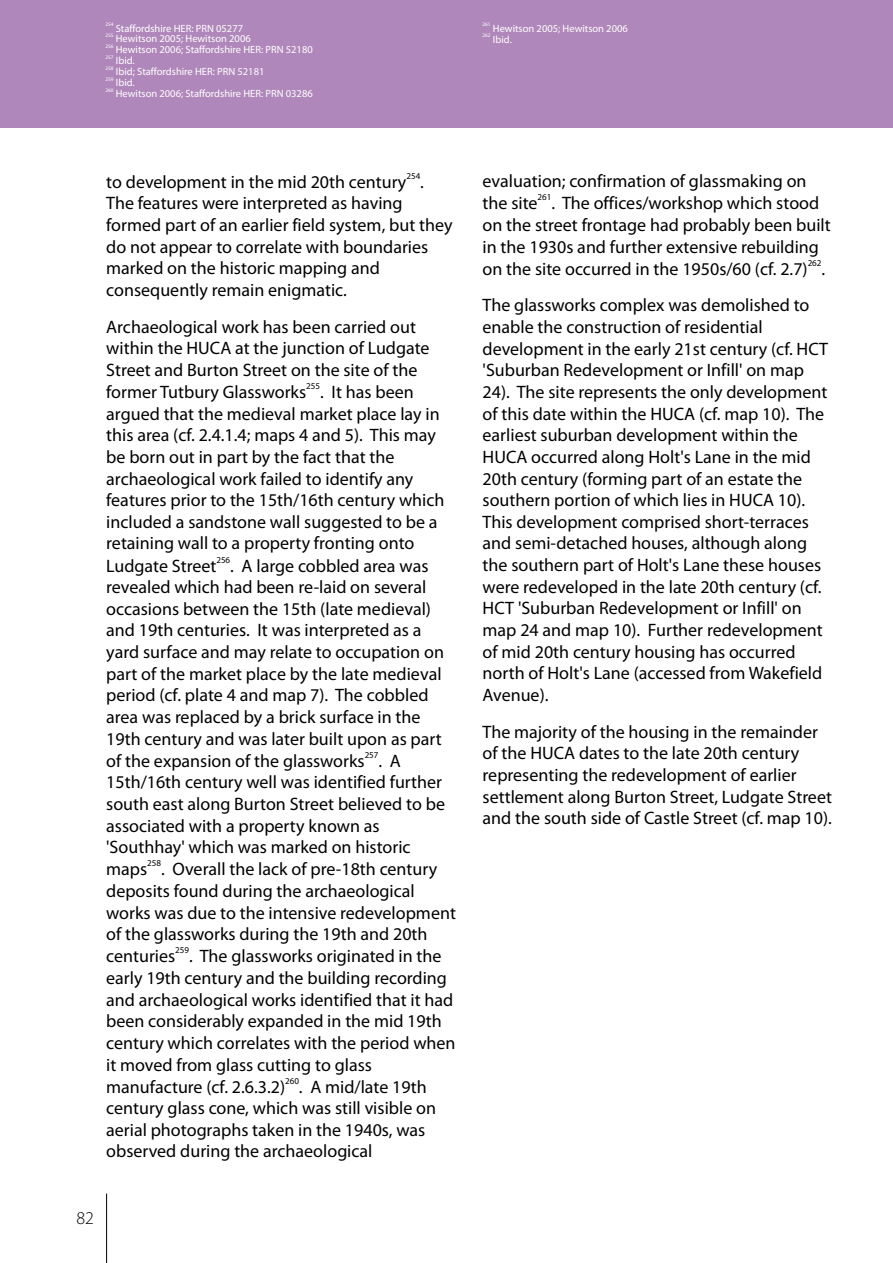
<style>
.page{position:relative;width:893px;height:1263px;background:#fff}
.page>*{position:absolute;margin:0;border:0;box-sizing:border-box;transform-origin:0 0}
.t1{font:18px/21.6px "Myriad Pro";color:#000}
.t2{font:300 18px "Myriad Pro";color:#000}
.t3{font:10.5px "Myriad Pro";color:#fff}
.t4{font:9px "Myriad Pro";color:#000}
.t5{font:5.25px "Myriad Pro";color:#fff}
</style>
<div class="page">
<div style="left:0;top:0;width:893px;height:128px;background:#b087ba"></div>
<hr style="left:106px;top:1193px;width:1px;height:70px;background:#000">
<p class="t5" style="left:105px;top:22px;width:10px">254</p>
<p class="t3" style="left:116px;top:24px;width:129px">Staffordshire HER: PRN 05277</p>
<p class="t5" style="left:105px;top:33px;width:10px">255</p>
<p class="t3" style="left:116px;top:35px;width:136px">Hewitson 2005; Hewitson 2006</p>
<p class="t5" style="left:105px;top:44px;width:10px">256</p>
<p class="t3" style="left:116px;top:46px;width:198px">Hewitson 2006; Staffordshire HER: PRN 52180</p>
<p class="t5" style="left:105px;top:55px;width:10px">257</p>
<p class="t3" style="left:116px;top:56px;width:21px">Ibid.</p>
<p class="t5" style="left:105px;top:66px;width:10px">258</p>
<p class="t3" style="left:116px;top:67px;width:150px">Ibid; Staffordshire HER: PRN 52181</p>
<p class="t5" style="left:105px;top:77px;width:10px">259</p>
<p class="t3" style="left:116px;top:78px;width:21px">Ibid.</p>
<p class="t5" style="left:105px;top:88px;width:10px">260</p>
<p class="t3" style="left:116px;top:89px;width:198px">Hewitson 2006; Staffordshire HER: PRN 03286</p>
<p class="t5" style="left:483px;top:23px;width:10px">261</p>
<p class="t3" style="left:493px;top:24px;width:136px">Hewitson 2005; Hewitson 2006</p>
<p class="t5" style="left:483px;top:33px;width:10px">262</p>
<p class="t3" style="left:493px;top:35px;width:21px">Ibid.</p>
<p class="t4" style="left:406px;top:172px;width:15px">254</p>
<p class="t1" style="left:106px;top:172px;width:348px">to development in the mid 20th century .<br>The features were interpreted as having formed part of an earlier field system, but they do not appear to correlate with boundaries marked on the historic mapping and consequently remain enigmatic.</p>
<p class="t1" style="left:106px;top:317px;width:325px">Archaeological work has been carried out within the HUCA at the junction of Ludgate<br>Street and Burton Street on the site of the</p>
<p class="t4" style="left:306px;top:382px;width:15px">255</p>
<p class="t1" style="left:106px;top:383px;width:340px">former Tutbury Glassworks . It has been argued that the medieval market place lay in this area (cf. 2.4.1.4; maps 4 and 5). This may be born out in part by the fact that the archaeological work failed to identify any features prior to the 15th/16th century which included a sandstone wall suggested to be a retaining wall to a property fronting onto</p>
<p class="t4" style="left:216px;top:556px;width:15px">256</p>
<p class="t1" style="left:106px;top:556px;width:339px">Ludgate Street . A large cobbled area was revealed which had been re-laid on several occasions between the 15th (late medieval) and 19th centuries. It was interpreted as a yard surface and may relate to occupation on part of the market place by the late medieval period (cf. plate 4 and map 7). The cobbled area was replaced by a brick surface in the 19th century and was later built upon as part</p>
<p class="t4" style="left:365px;top:751px;width:15px">257</p>
<p class="t1" style="left:106px;top:751px;width:340px">of the expansion of the glassworks . A 15th/16th century well was identified further south east along Burton Street believed to be associated with a property known as 'Southhay' which was marked on historic</p>
<p class="t4" style="left:147px;top:859px;width:15px">258</p>
<p class="t1" style="left:106px;top:860px;width:351px">maps . Overall the lack of pre-18th century deposits found during the archaeological works was due to the intensive redevelopment of the glassworks during the 19th and 20th</p>
<p class="t4" style="left:175px;top:946px;width:15px">259</p>
<p class="t1" style="left:106px;top:947px;width:351px">centuries . The glassworks originated in the early 19th century and the building recording and archaeological works identified that it had been considerably expanded in the mid 19th century which correlates with the period when it moved from glass cutting to glass</p>
<p class="t4" style="left:285px;top:1077px;width:15px">260</p>
<p class="t1" style="left:106px;top:1077px;width:331px">manufacture (cf. 2.6.3.2) . A mid/late 19th century glass cone, which was still visible on aerial photographs taken in the 1940s, was observed during the archaeological</p>
<p class="t2" style="left:77px;top:1210px;width:19px">82</p>
<p class="t1" style="left:483px;top:172px;width:325px">evaluation; confirmation of glassmaking on</p>
<p class="t4" style="left:538px;top:194px;width:15px">261</p>
<p class="t1" style="left:483px;top:194px;width:350px">the site . The offices/workshop which stood on the street frontage had probably been built in the 1930s and further extensive rebuilding</p>
<p class="t4" style="left:808px;top:259px;width:15px">262</p>
<p class="t1" style="left:483px;top:252px;width:344px;line-height:36.8px">on the site occurred in the 1950s/60 (cf. 2.7) .<br>The glassworks complex was demolished to</p>
<p class="t1" style="left:483px;top:318px;width:347px">enable the construction of residential development in the early 21st century (cf. HCT 'Suburban Redevelopment or Infill' on map 24). The site represents the only development of this date within the HUCA (cf. map 10). The earliest suburban development within the HUCA occurred along Holt's Lane in the mid 20th century (forming part of an estate the southern portion of which lies in HUCA 10).<br>This development comprised short-terraces and semi-detached houses, although along the southern part of Holt's Lane these houses were redeveloped in the late 20th century (cf.<br>HCT 'Suburban Redevelopment or Infill' on map 24 and map 10). Further redevelopment of mid 20th century housing has occurred north of Holt's Lane (accessed from Wakefield Avenue).</p>
<p class="t1" style="left:483px;top:722px;width:351px">The majority of the housing in the remainder of the HUCA dates to the late 20th century representing the redevelopment of earlier settlement along Burton Street, Ludgate Street and the south side of Castle Street (cf. map 10).</p>
</div>
